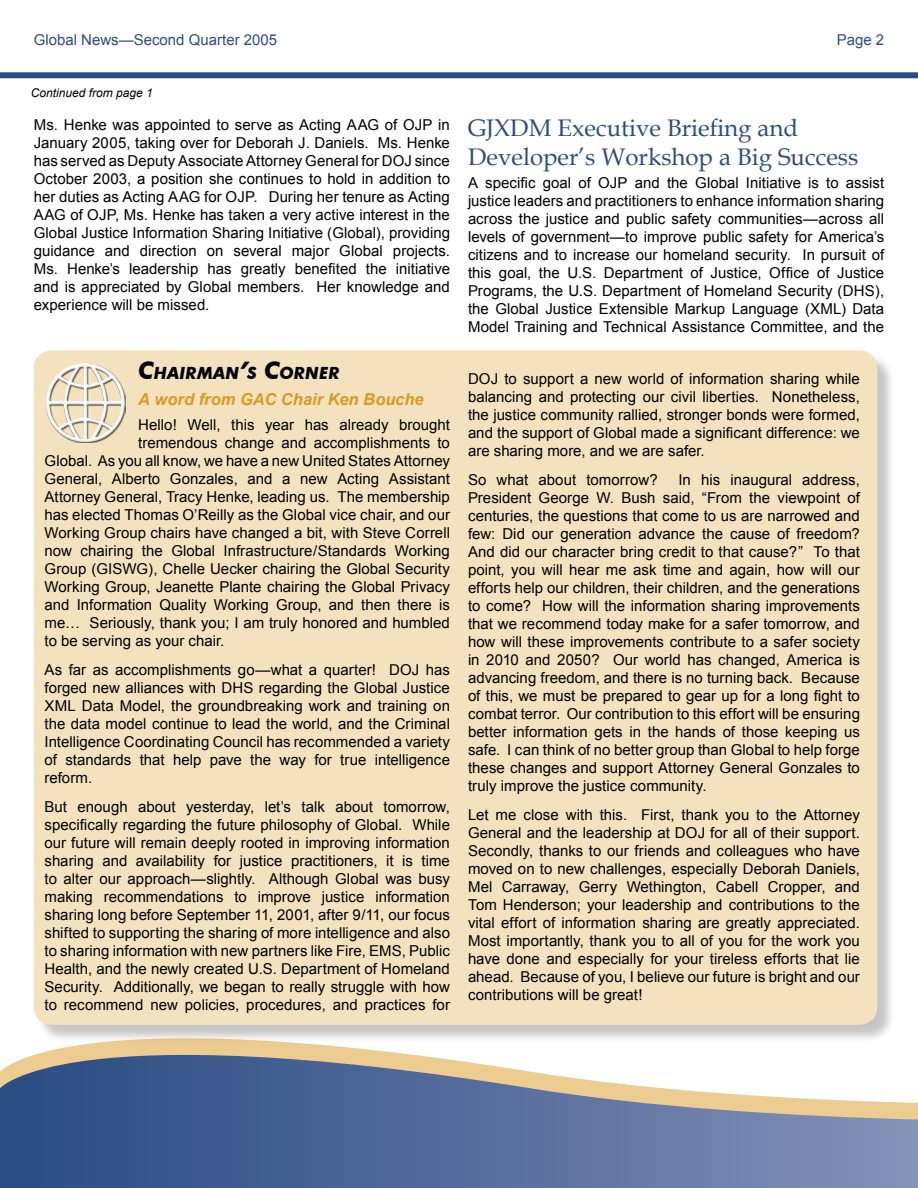
<style>
.page{position:relative;width:918px;height:1188px;background:#fff}
.page>*{position:absolute;margin:0;border:0;box-sizing:border-box;transform-origin:0 0}
.subhead_1{font:24px/28.8px "Book Antiqua";color:#2c4d81}
.t1{font:italic 700 16.8px "Futura BT";letter-spacing:.01em;color:#000}
.t2{font:italic 700 16.5px "Arial";letter-spacing:.005em;color:#da9a23}
.body_text{font:15px/18px "Arial";color:#000;text-align:justify}
.t3{font:15px "Arial";color:#2c4d81}
.t4{font:italic 12px "Arial";color:#000}
.s1{font-size:24px}
</style>
<div class="page">
<svg style="left:0;top:1045px;width:918px;height:143px"></svg>
<div style="left:0;top:72px;width:918px;height:6px;background:#2c4d81"></div>
<div style="left:34px;top:351px;width:864px;height:694px;background:#000;opacity:.5"></div>
<div style="left:34px;top:350px;width:843px;height:675px;background:#f4e2bf"></div>
<img style="left:45px;top:362px;width:81px;height:81px">
<p class="t3" style="left:34px;top:30px;width:245px">Global News—Second Quarter 2005</p>
<p class="t3" style="left:837px;top:30px;width:49px">Page 2</p>
<p class="t4" style="left:31px;top:85px;width:124px">Continued from page 1</p>
<p class="body_text" style="left:34px;top:116px;width:418px">Ms. Henke was appointed to serve as Acting AAG of OJP in January 2005, taking over for Deborah J. Daniels. Ms. Henke has served as Deputy Associate Attorney General for DOJ since October 2003, a position she continues to hold in addition to her duties as Acting AAG for OJP. During her tenure as Acting AAG of OJP, Ms. Henke has taken a very active interest in the Global Justice Information Sharing Initiative (Global), providing guidance and direction on several major Global projects.<br>Ms. Henke’s leadership has greatly benefited the initiative and is appreciated by Global members. Her knowledge and experience will be missed.</p>
<p class="subhead_1" style="left:468px;top:113px;width:392px">GJXDM Executive Briefing and<br>Developer’s Workshop a Big Success</p>
<p class="body_text" style="left:468px;top:174px;width:418px">A specific goal of OJP and the Global Initiative is to assist justice leaders and practitioners to enhance information sharing across the justice and public safety communities—across all levels of government—to improve public safety for America’s citizens and to increase our homeland security. In pursuit of this goal, the U.S. Department of Justice, Office of Justice Programs, the U.S. Department of Homeland Security (DHS), the Global Justice Extensible Markup Language (XML) Data Model Training and Technical Assistance Committee, and the</p>
<p class="t1" style="left:138px;top:363px;width:203px"><span class="s1">C</span>HAIRMAN<span class="s1">’</span>S <span class="s1">C</span>ORNER</p>
<p class="t2" style="left:138px;top:389px;width:287px">A word from GAC Chair Ken Bouche</p>
<p class="body_text" style="left:138px;top:416px;width:313px">Hello! Well, this year has already brought</p>
<p class="body_text" style="left:138px;top:434px;width:313px">tremendous change and accomplishments to</p>
<p class="body_text" style="left:45px;top:452px;width:407px">Global. As you all know, we have a new United States Attorney</p>
<p class="body_text" style="left:45px;top:470px;width:407px">General, Alberto Gonzales, and a new Acting Assistant</p>
<p class="body_text" style="left:45px;top:488px;width:407px">Attorney General, Tracy Henke, leading us. The membership</p>
<p class="body_text" style="left:45px;top:506px;width:407px">has elected Thomas O’Reilly as the Global vice chair, and our</p>
<p class="body_text" style="left:45px;top:524px;width:407px">Working Group chairs have changed a bit, with Steve Correll</p>
<p class="body_text" style="left:45px;top:542px;width:407px">now chairing the Global Infrastructure/Standards Working</p>
<p class="body_text" style="left:45px;top:560px;width:407px">Group (GISWG), Chelle Uecker chairing the Global Security</p>
<p class="body_text" style="left:45px;top:578px;width:407px">Working Group, Jeanette Plante chairing the Global Privacy</p>
<p class="body_text" style="left:45px;top:596px;width:407px">and Information Quality Working Group, and then there is</p>
<p class="body_text" style="left:45px;top:614px;width:407px">me… Seriously, thank you; I am truly honored and humbled</p>
<p class="body_text" style="left:45px;top:632px;width:181px">to be serving as your chair.</p>
<p class="body_text" style="left:45px;top:661px;width:407px">As far as accomplishments go—what a quarter! DOJ has forged new alliances with DHS regarding the Global Justice XML Data Model, the groundbreaking work and training on the data model continue to lead the world, and the Criminal Intelligence Coordinating Council has recommended a variety of standards that help pave the way for true intelligence reform.</p>
<p class="body_text" style="left:45px;top:798px;width:407px">But enough about yesterday, let’s talk about tomorrow, specifically regarding the future philosophy of Global. While our future will remain deeply rooted in improving information sharing and availability for justice practitioners, it is time to alter our approach—slightly. Although Global was busy making recommendations to improve justice information sharing long before September 11, 2001, after 9/11, our focus shifted to supporting the sharing of more intelligence and also to sharing information with new partners like Fire, EMS, Public Health, and the newly created U.S. Department of Homeland Security. Additionally, we began to really struggle with how to recommend new policies, procedures, and practices for</p>
<p class="body_text" style="left:468px;top:370px;width:393px">DOJ to support a new world of information sharing while balancing and protecting our civil liberties. Nonetheless, the justice community rallied, stronger bonds were formed, and the support of Global made a significant difference: we are sharing more, and we are safer.</p>
<p class="body_text" style="left:468px;top:471px;width:191px">So what about tomorrow?</p>
<p class="body_text" style="left:468px;top:471px;width:394px;text-indent:210px">In his inaugural address, President George W. Bush said, “From the viewpoint of centuries, the questions that come to us are narrowed and few: Did our generation advance the cause of freedom?<br>And did our character bring credit to that cause?” To that point, you will hear me ask time and again, how will our efforts help our children, their children, and the generations to come? How will the information sharing improvements that we recommend today make for a safer tomorrow, and how will these improvements contribute to a safer society in 2010 and 2050? Our world has changed, America is advancing freedom, and there is no turning back. Because of this, we must be prepared to gear up for a long fight to combat terror. Our contribution to this effort will be ensuring better information gets in the hands of those keeping us safe. I can think of no better group than Global to help forge these changes and support Attorney General Gonzales to truly improve the justice community.</p>
<p class="body_text" style="left:468px;top:806px;width:393px">Let me close with this. First, thank you to the Attorney General and the leadership at DOJ for all of their support.<br>Secondly, thanks to our friends and colleagues who have moved on to new challenges, especially Deborah Daniels, Mel Carraway, Gerry Wethington, Cabell Cropper, and Tom Henderson; your leadership and contributions to the vital effort of information sharing are greatly appreciated.<br>Most importantly, thank you to all of you for the work you have done and especially for your tireless efforts that lie ahead. Because of you, I believe our future is bright and our contributions will be great!</p>
</div>
